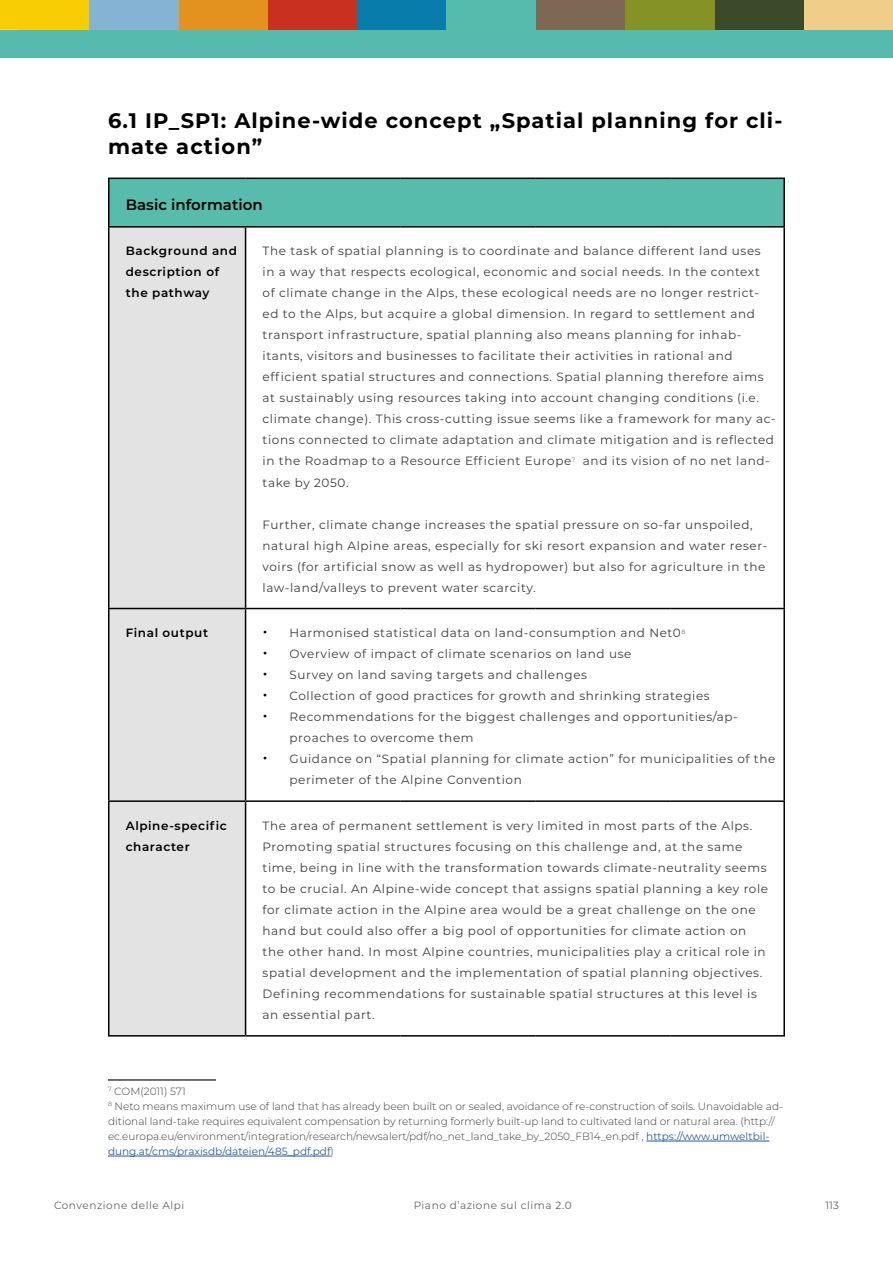
<style>
.page{position:relative;width:893px;height:1263px;background:#fff}
.page>*{position:absolute;margin:0;border:0;box-sizing:border-box;transform-origin:0 0}
.t1{font:700 21px/25.2px "Montserrat";letter-spacing:.05em;color:#000}
.t2{font:600 15px "Montserrat";color:#000}
.t3{font:12px/21px "Montserrat";letter-spacing:.05em;color:#3c3c3b}
.t4{font:600 12px/21px "Montserrat";letter-spacing:.05em;color:#000}
.t5{font:300 10.5px/15px "Montserrat";color:#3c3c3b}
.t6{font:10.5px "Montserrat";letter-spacing:.05em;color:#646363}
.s1{font-size:18px;color:#000}
.s2{font-weight:400;color:#275b9b}
</style>
<div class="page">
<div style="left:804px;top:0;width:89px;height:30px;background:#f0ce88"></div>
<div style="left:536px;top:0;width:89px;height:30px;background:#7e6753"></div>
<div style="left:714px;top:0;width:90px;height:30px;background:#3b4a2a"></div>
<div style="left:625px;top:0;width:89px;height:30px;background:#859225"></div>
<div style="left:0;top:0;width:89px;height:30px;background:#f9cd04"></div>
<div style="left:268px;top:0;width:89px;height:30px;background:#ca301f"></div>
<div style="left:179px;top:0;width:89px;height:30px;background:#e3921f"></div>
<div style="left:89px;top:0;width:90px;height:30px;background:#85b4d3"></div>
<div style="left:357px;top:0;width:89px;height:30px;background:#087dab"></div>
<div style="left:446px;top:0;width:90px;height:30px;background:#55bbad"></div>
<hr style="left:0;top:0;width:1px;height:30px;background:#f0ce88">
<div style="left:0;top:30px;width:893px;height:28px;background:#56bbad"></div>
<div style="left:109px;top:178px;width:675px;height:49px;background:#58bcad"></div>
<div style="left:110px;top:228px;width:135px;height:807px;background:#e3e3e3"></div>
<hr style="left:108px;top:178px;width:138px;height:1px;background:#000">
<hr style="left:108px;top:179px;width:2px;height:47px;background:#000">
<hr style="left:246px;top:178px;width:154px;height:1px;background:#000">
<hr style="left:400px;top:178px;width:135px;height:1px;background:#000">
<hr style="left:535px;top:178px;width:135px;height:1px;background:#000">
<hr style="left:670px;top:178px;width:115px;height:1px;background:#000">
<hr style="left:783px;top:179px;width:2px;height:47px;background:#000">
<hr style="left:108px;top:226px;width:138px;height:2px;background:#000">
<hr style="left:108px;top:228px;width:2px;height:380px;background:#000">
<hr style="left:246px;top:226px;width:154px;height:2px;background:#000">
<hr style="left:245px;top:228px;width:1px;height:380px;background:#000">
<hr style="left:400px;top:226px;width:135px;height:2px;background:#000">
<hr style="left:535px;top:226px;width:135px;height:2px;background:#000">
<hr style="left:670px;top:226px;width:115px;height:2px;background:#000">
<hr style="left:783px;top:228px;width:2px;height:380px;background:#000">
<hr style="left:108px;top:608px;width:138px;height:1px;background:#000">
<hr style="left:108px;top:609px;width:2px;height:191px;background:#000">
<hr style="left:246px;top:608px;width:154px;height:1px;background:#000">
<hr style="left:245px;top:609px;width:1px;height:191px;background:#000">
<hr style="left:400px;top:608px;width:135px;height:1px;background:#000">
<hr style="left:535px;top:608px;width:135px;height:1px;background:#000">
<hr style="left:670px;top:608px;width:115px;height:1px;background:#000">
<hr style="left:783px;top:609px;width:2px;height:191px;background:#000">
<hr style="left:108px;top:800px;width:138px;height:2px;background:#000">
<hr style="left:108px;top:802px;width:2px;height:233px;background:#000">
<hr style="left:246px;top:800px;width:154px;height:2px;background:#000">
<hr style="left:245px;top:802px;width:1px;height:233px;background:#000">
<hr style="left:400px;top:800px;width:135px;height:2px;background:#000">
<hr style="left:535px;top:800px;width:135px;height:2px;background:#000">
<hr style="left:670px;top:800px;width:115px;height:2px;background:#000">
<hr style="left:783px;top:802px;width:2px;height:233px;background:#000">
<hr style="left:108px;top:1035px;width:138px;height:1px;background:#000">
<hr style="left:246px;top:1035px;width:154px;height:1px;background:#000">
<hr style="left:400px;top:1035px;width:135px;height:1px;background:#000">
<hr style="left:535px;top:1035px;width:135px;height:1px;background:#000">
<hr style="left:670px;top:1035px;width:115px;height:1px;background:#000">
<hr style="left:108px;top:1079px;width:108px;height:1px;background:#000">
<hr style="left:646px;top:1141px;width:123px;height:1px;background:#275b9b">
<hr style="left:108px;top:1156px;width:223px;height:1px;background:#275b9b">
<h1 class="t1" style="left:108px;top:107px;width:676px">6.1 IP_SP1: Alpine-wide concept „Spatial planning for cli&shy;mate action”</h1>
<p class="t2" style="left:126px;top:194px;width:138px">Basic information</p>
<p class="t4" style="left:126px;top:240px;width:113px">Background and description of the pathway</p>
<p class="t3" style="left:263px;top:240px;width:514px">The task of spatial planning is to coordinate and balance different land uses in a way that respects ecological, economic and social needs. In the context<br>of climate change in the Alps, these ecological needs are no longer restrict&shy;ed to the Alps, but acquire a global dimension. In regard to settlement and transport infrastructure, spatial planning also means planning for inhab&shy;itants, visitors and businesses to facilitate their activities in rational and efficient spatial structures and connections. Spatial planning therefore aims at sustainably using resources taking into account changing conditions (i.e. climate change). This cross-cutting issue seems like a framework for many ac&shy;tions connected to climate adaptation and climate mitigation and is reflected in the Roadmap to a Resource Efficient Europe<sup>7</sup> and its vision of no net land&shy;take by 2050.</p>
<p class="t3" style="left:263px;top:513px;width:506px">Further, climate change increases the spatial pressure on so-far unspoiled, natural high Alpine areas, especially for ski resort expansion and water reser&shy;voirs (for artificial snow as well as hydropower) but also for agriculture in the law-land/valleys to prevent water scarcity.</p>
<p class="t4" style="left:126px;top:622px;width:84px">Final output</p>
<p class="t3" style="left:263px;top:622px;width:424px"><span class="s1">•</span> Harmonised statistical data on land-consumption and Net0<sup>8</sup></p>
<p class="t3" style="left:263px;top:643px;width:370px"><span class="s1">•</span> Overview of impact of climate scenarios on land use</p>
<p class="t3" style="left:263px;top:664px;width:326px"><span class="s1">•</span> Survey on land saving targets and challenges</p>
<p class="t3" style="left:263px;top:685px;width:449px"><span class="s1">•</span> Collection of good practices for growth and shrinking strategies</p>
<p class="t3" style="left:290px;top:706px;width:450px;text-indent:-27px"><span class="s1">•</span> Recommendations for the biggest challenges and opportunities/ap&shy;proaches to overcome them</p>
<p class="t3" style="left:290px;top:748px;width:487px;text-indent:-27px"><span class="s1">•</span> Guidance on “Spatial planning for climate action” for municipalities of the perimeter of the Alpine Convention</p>
<p class="t4" style="left:126px;top:814px;width:103px">Alpine-specific character</p>
<p class="t3" style="left:263px;top:815px;width:507px">The area of permanent settlement is very limited in most parts of the Alps.<br>Promoting spatial structures focusing on this challenge and, at the same time, being in line with the transformation towards climate-neutrality seems to be crucial. An Alpine-wide concept that assigns spatial planning a key role for climate action in the Alpine area would be a great challenge on the one hand but could also offer a big pool of opportunities for climate action on the other hand. In most Alpine countries, municipalities play a critical role in spatial development and the implementation of spatial planning objectives.<br>Defining recommendations for sustainable spatial structures at this level is an essential part.</p>
<p class="t5" style="left:108px;top:1083px;width:677px"><sup>7</sup> COM(2011) 571<br><sup>8</sup> Neto means maximum use of land that has already been built on or sealed, avoidance of re-construction of soils. Unavoidable ad&shy;ditional land-take requires equivalent compensation by returning formerly built-up land to cultivated land or natural area. (http:// ec.europa.eu/environment/integration/research/newsalert/pdf/no_net_land_take_by_2050_FB14_en.pdf , <span class="s2">https://www.umweltbil&shy;dung.at/cms/praxisdb/dateien/485_pdf.pdf</span>)</p>
<p class="t6" style="left:54px;top:1198px;width:132px">Convenzione delle Alpi</p>
<p class="t6" style="left:414px;top:1198px;width:159px">Piano d’azione sul clima 2.0</p>
<p class="t6" style="left:825px;top:1198px;width:15px">113</p>
</div>
